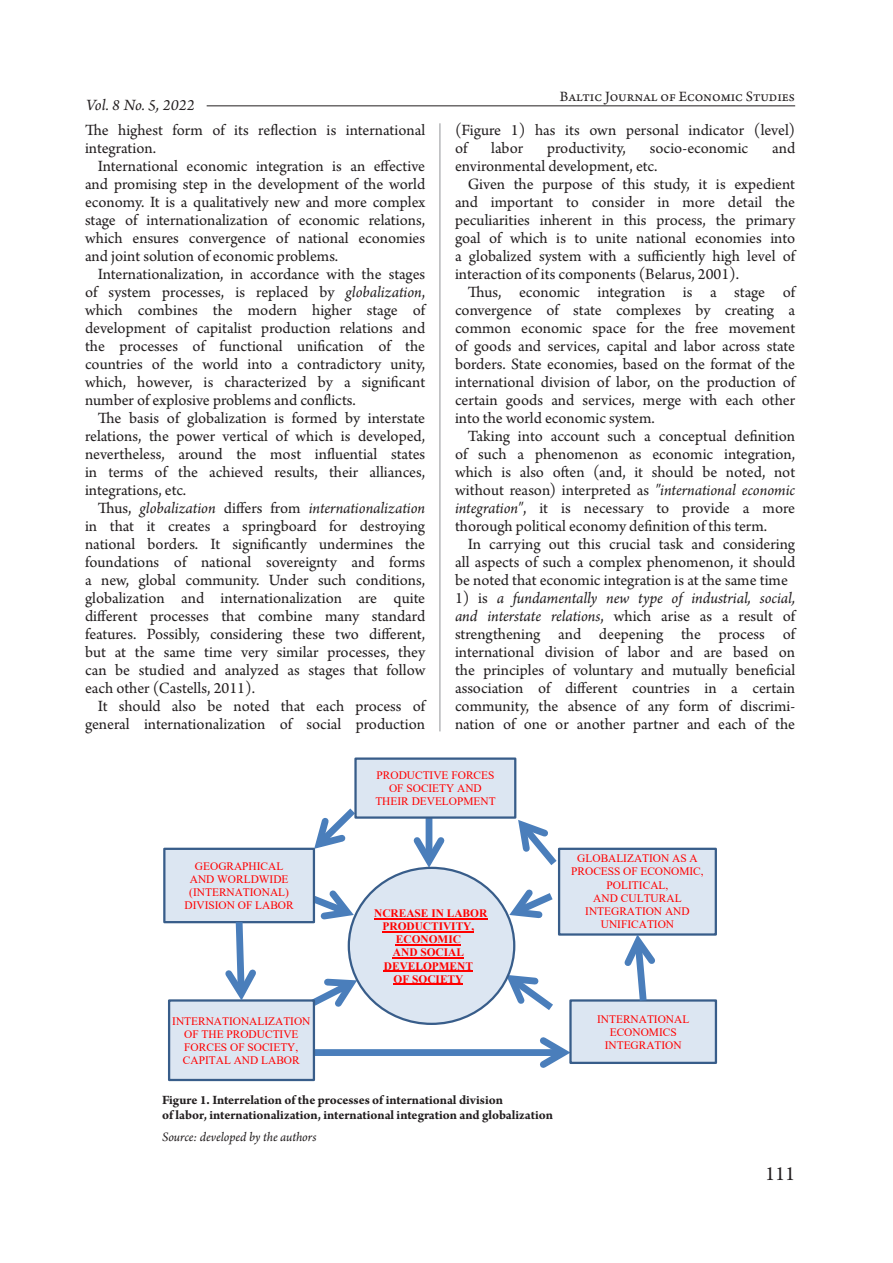
<style>
.page{position:relative;width:893px;height:1263px;background:#fff}
.page>*{position:absolute;margin:0;border:0;box-sizing:border-box;transform-origin:0 0}
.t1{font:21px "Arno Pro";color:#231f20}
.Текст_основной_GREP{font:16.5px/18px "Arno Pro";color:#231f20;text-align:justify}
.маркер{font:16.5px/18px "Arno Pro";color:#231f20;text-align:justify}
.t2{font:italic 16.5px "Arno Pro";letter-spacing:.005em;color:#231f20}
.t3{font:15px "Arno Pro";letter-spacing:-.005em;color:#231f20}
.РИСУНОК_подпись{font:700 13.5px/15px "Arno Pro";letter-spacing:-.005em;color:#231f20}
.Джерело{font:italic 13.5px "Arno Pro";letter-spacing:-.005em;color:#231f20}
.t4{font:11.4px/13px "Times New Roman";color:#f00;text-align:center}
.t5{font:700 11.4px/13px "Times New Roman";color:#f00;text-align:center}
.s1{font-style:italic}
</style>
<div class="page">
<hr style="left:207px;top:105px;width:588px;height:1px;background:#231f20">
<div style="left:309px;top:1049px;width:255px;height:7px;background:#4a7ebb"></div>
<svg style="left:534px;top:1037px;width:35px;height:31px"></svg>
<svg style="left:313px;top:974px;width:50px;height:42px"></svg>
<svg style="left:300px;top:884px;width:60px;height:40px"></svg>
<div style="left:426px;top:811px;width:6px;height:50px;background:#4a7ebb"></div>
<svg style="left:408px;top:831px;width:42px;height:40px"></svg>
<svg style="left:516px;top:815px;width:48px;height:50px"></svg>
<svg style="left:309px;top:808px;width:45px;height:46px"></svg>
<svg style="left:500px;top:969px;width:53px;height:41px"></svg>
<svg style="left:503px;top:889px;width:50px;height:33px"></svg>
<div style="left:349px;top:868px;width:165px;height:156px;background:#dce6f2;border-radius:50%"></div>
<img style="left:374px;top:918px;width:114px;height:67px">
<hr style="left:374px;top:918px;width:113px;height:1px;background:#f00">
<hr style="left:383px;top:931px;width:91px;height:2px;background:#f00">
<hr style="left:396px;top:945px;width:65px;height:1px;background:#f00">
<hr style="left:393px;top:958px;width:71px;height:1px;background:#f00">
<hr style="left:384px;top:971px;width:89px;height:1px;background:#f00">
<hr style="left:394px;top:984px;width:69px;height:1px;background:#f00">
<div style="left:356px;top:759px;width:159px;height:58px;background:#dce6f2"></div>
<div style="left:354px;top:757px;width:162px;height:62px;border:2px solid #385d8a"></div>
<img style="left:513px;top:764px;width:1px;height:48px">
<div style="left:169px;top:1000px;width:145px;height:80px;background:#dce6f2"></div>
<div style="left:168px;top:999px;width:147px;height:82px;border:2px solid #385d8a"></div>
<img style="left:170px;top:1006px;width:143px;height:69px">
<div style="left:570px;top:1000px;width:146px;height:63px;background:#dce6f2"></div>
<div style="left:569px;top:999px;width:148px;height:65px;border:2px solid #385d8a"></div>
<img style="left:714px;top:1006px;width:1px;height:52px">
<div style="left:164px;top:849px;width:150px;height:73px;background:#dce6f2"></div>
<div style="left:163px;top:848px;width:152px;height:75px;border:2px solid #385d8a"></div>
<img style="left:165px;top:854px;width:148px;height:63px">
<div style="left:559px;top:849px;width:157px;height:85px;background:#dce6f2"></div>
<div style="left:558px;top:848px;width:159px;height:88px;border:2px solid #385d8a"></div>
<img style="left:560px;top:854px;width:155px;height:75px">
<svg style="left:219px;top:915px;width:43px;height:92px"></svg>
<svg style="left:619px;top:928px;width:42px;height:74px"></svg>
<hr style="left:440px;top:123px;width:1px;height:608px;background:#939598">
<p class="t2" style="left:86px;top:96px;width:110px">Vol. 8 No. 5, 2022</p>
<p class="Текст_основной_GREP" style="left:85px;top:121px;width:342px">The highest form of its reflection is international integration.</p>
<p class="Текст_основной_GREP" style="left:85px;top:157px;width:342px;text-indent:13px">International economic integration is an effective and promising step in the development of the world economy. It is a qualitatively new and more complex stage of internationalization of economic relations, which ensures convergence of national economies and joint solution of economic problems.</p>
<p class="Текст_основной_GREP" style="left:85px;top:265px;width:342px;text-indent:13px">Internationalization, in accordance with the stages of system processes, is replaced by <span class="s1">globalization</span>, which combines the modern higher stage of development of capitalist production relations and the processes of functional unification of the countries of the world into a contradictory unity, which, however, is characterized by a significant number of explosive problems and conflicts.</p>
<p class="Текст_основной_GREP" style="left:85px;top:409px;width:342px;text-indent:13px">The basis of globalization is formed by interstate relations, the power vertical of which is developed, nevertheless, around the most influential states in terms of the achieved results, their alliances, integrations, etc.</p>
<p class="Текст_основной_GREP" style="left:85px;top:499px;width:342px;text-indent:13px">Thus, <span class="s1">globalization</span> differs from <span class="s1">internationalization </span>in that it creates a springboard for destroying national borders. It significantly undermines the foundations of national sovereignty and forms a new, global community. Under such conditions, globalization and internationalization are quite different processes that combine many standard features. Possibly, considering these two different, but at the same time very similar processes, they can be studied and analyzed as stages that follow each other (Castells, 2011).</p>
<p class="Текст_основной_GREP" style="left:85px;top:697px;width:342px;text-align:right">It should also be noted that each process of general internationalization of social production</p>
<p class="t3" style="left:560px;top:87px;width:236px">Baltic Journal of Economic Studies</p>
<p class="Текст_основной_GREP" style="left:455px;top:121px;width:342px">(Figure 1) has its own personal indicator (level) of</p>
<p class="Текст_основной_GREP" style="left:491px;top:139px;width:33px">labor</p>
<p class="Текст_основной_GREP" style="left:547px;top:139px;width:80px">productivity,</p>
<p class="Текст_основной_GREP" style="left:650px;top:139px;width:100px">socio-economic</p>
<p class="Текст_основной_GREP" style="left:772px;top:139px;width:25px">and</p>
<p class="Текст_основной_GREP" style="left:455px;top:157px;width:204px">environmental development, etc.</p>
<p class="Текст_основной_GREP" style="left:455px;top:175px;width:342px;text-indent:13px">Given the purpose of this study, it is expedient and important to consider in more detail the peculiarities inherent in this process, the primary goal of which is to unite national economies into a globalized system with a sufficiently high level of interaction of its components (Belarus, 2001).</p>
<p class="Текст_основной_GREP" style="left:455px;top:283px;width:342px;text-indent:13px">Thus, economic integration is a stage of convergence of state complexes by creating a common economic space for the free movement of goods and services, capital and labor across state borders. State economies, based on the format of the international division of labor, on the production of certain goods and services, merge with each other into the world economic system.</p>
<p class="Текст_основной_GREP" style="left:455px;top:427px;width:342px;text-indent:13px">Taking into account such a conceptual definition of such a phenomenon as economic integration, which is also often (and, it should be noted, not without reason) interpreted as <span class="s1">"international economic integration"</span>, it is necessary to provide a more thorough political economy definition of this term.</p>
<p class="Текст_основной_GREP" style="left:455px;top:535px;width:342px;text-indent:13px">In carrying out this crucial task and considering all aspects of such a complex phenomenon, it should be noted that economic integration is at the same time</p>
<p class="маркер" style="left:455px;top:589px;width:342px">1) is <span class="s1">a fundamentally new type of industrial, social, and interstate relations</span>, which arise as a result of strengthening and deepening the process of international division of labor and are based on the principles of voluntary and mutually beneficial association of different countries in a certain community, the absence of any form of discrimi&shy;nation of one or another partner and each of the</p>
<p class="t4" style="left:375px;top:768px;width:122px">PRODUCTIVE FORCES<br>OF SOCIETY AND<br>THEIR DEVELOPMENT</p>
<p class="t4" style="left:185px;top:859px;width:111px">GEOGRAPHICAL<br>AND WORLDWIDE (INTERNATIONAL)<br>DIVISION OF LABOR</p>
<p class="t4" style="left:571px;top:852px;width:134px">GLOBALIZATION AS A<br>PROCESS OF ECONOMIC,<br>POLITICAL,<br>AND CULTURAL<br>INTEGRATION AND<br>UNIFICATION</p>
<p class="t5" style="left:374px;top:906px;width:115px">NCREASE IN LABOR<br>PRODUCTIVITY,<br>ECONOMIC<br>AND SOCIAL<br>DEVELOPMENT<br>OF SOCIETY</p>
<p class="t4" style="left:172px;top:1014px;width:140px">INTERNATIONALIZATION<br>OF THE PRODUCTIVE<br>FORCES OF SOCIETY,<br>CAPITAL AND LABOR</p>
<p class="t4" style="left:597px;top:1012px;width:94px">INTERNATIONAL<br>ECONOMICS<br>INTEGRATION</p>
<p class="РИСУНОК_подпись" style="left:162px;top:1093px;width:392px">Figure 1. Interrelation of the processes of international division<br>of labor, internationalization, international integration and globalization</p>
<p class="Джерело" style="left:162px;top:1129px;width:156px">Source: developed by the authors</p>
<p class="t1" style="left:765px;top:1161px;width:31px">111</p>
</div>
